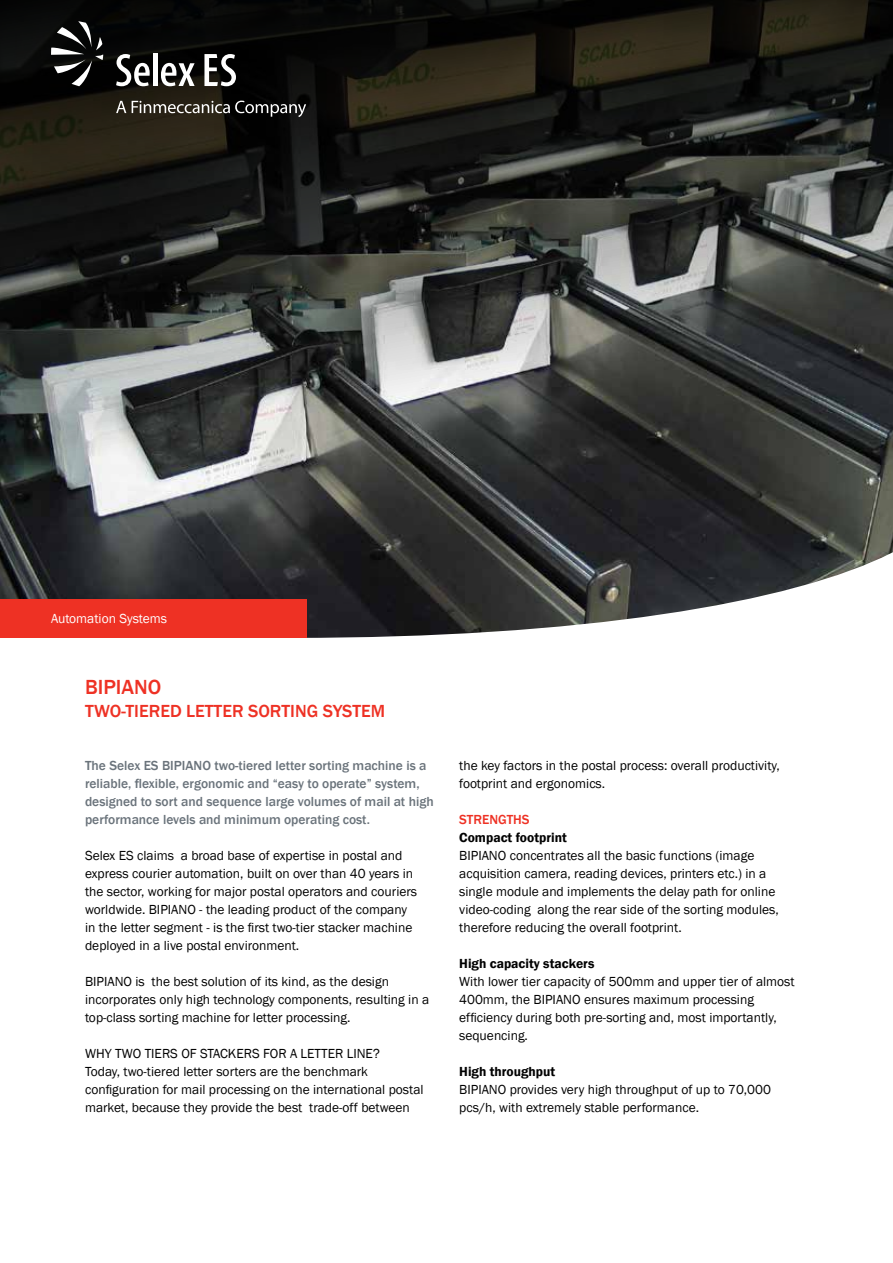
<style>
.page{position:relative;width:893px;height:1263px;background:#fff}
.page>*{position:absolute;margin:0;border:0;box-sizing:border-box;transform-origin:0 0}
.t1{font:500 21px "Franklin Gothic";color:#ee3124}
.t2{font:500 18px "Franklin Gothic";color:#ee3124}
.t3{font:13.5px/18px "Franklin Gothic";color:#000}
.t4{font:500 13.5px/18px "Franklin Gothic";color:#6a737b}
.t5{font:600 13.5px "Franklin Gothic";color:#000}
.t6{font:13.5px "Franklin Gothic";color:#fff}
.t7{font:500 13.5px "Franklin Gothic";color:#ee3124}
</style>
<div class="page">
<img style="left:0;top:518px;width:893px;height:120px">
<svg style="left:0;top:0;width:893px;height:518px"></svg>
<svg style="left:116px;top:101px;width:10px;height:12px"></svg>
<svg style="left:132px;top:101px;width:174px;height:16px"></svg>
<svg style="left:51px;top:21px;width:52px;height:65px"></svg>
<svg style="left:116px;top:54px;width:34px;height:32px"></svg>
<div style="left:153px;top:53px;width:5px;height:33px;background:#fff"></div>
<svg style="left:161px;top:63px;width:34px;height:23px"></svg>
<svg style="left:204px;top:54px;width:32px;height:32px"></svg>
<div style="left:0;top:600px;width:306px;height:38px;background:#ee3124"></div>
<p class="t6" style="left:51px;top:611px;width:118px">Automation Systems</p>
<h1 class="t1" style="left:85px;top:674px;width:78px">BIPIANO</h1>
<h2 class="t2" style="left:85px;top:700px;width:302px">TWO-TIERED LETTER SORTING SYSTEM</h2>
<p class="t4" style="left:85px;top:757px;width:350px">The Selex ES BIPIANO two-tiered letter sorting machine is a reliable, flexible, ergonomic and “easy to operate” system, designed to sort and sequence large volumes of mail at high performance levels and minimum operating cost.</p>
<p class="t3" style="left:85px;top:847px;width:334px">Selex ES claims a broad base of expertise in postal and express courier automation, built on over than 40 years in the sector, working for major postal operators and couriers worldwide. BIPIANO - the leading product of the company in the letter segment - is the first two-tier stacker machine deployed in a live postal environment.</p>
<p class="t3" style="left:85px;top:973px;width:346px">BIPIANO is the best solution of its kind, as the design incorporates only high technology components, resulting in a top-class sorting machine for letter processing.</p>
<p class="t3" style="left:85px;top:1045px;width:340px">WHY TWO TIERS OF STACKERS FOR A LETTER LINE?<br>Today, two-tiered letter sorters are the benchmark configuration for mail processing on the international postal market, because they provide the best trade-off between</p>
<p class="t3" style="left:459px;top:757px;width:322px">the key factors in the postal process: overall productivity, footprint and ergonomics.</p>
<p class="t7" style="left:459px;top:811px;width:70px">STRENGTHs</p>
<p class="t5" style="left:459px;top:829px;width:109px">Compact footprint</p>
<p class="t3" style="left:459px;top:847px;width:321px">BIPIANO concentrates all the basic functions (image acquisition camera, reading devices, printers etc.) in a single module and implements the delay path for online video-coding along the rear side of the sorting modules, therefore reducing the overall footprint.</p>
<p class="t5" style="left:459px;top:955px;width:137px">High capacity stackers</p>
<p class="t3" style="left:459px;top:973px;width:337px">With lower tier capacity of 500mm and upper tier of almost 400mm, the BIPIANO ensures maximum processing efficiency during both pre-sorting and, most importantly, sequencing.</p>
<p class="t5" style="left:459px;top:1063px;width:97px">High throughput</p>
<p class="t3" style="left:459px;top:1081px;width:313px">BIPIANO provides very high throughput of up to 70,000 pcs/h, with extremely stable performance.</p>
</div>
